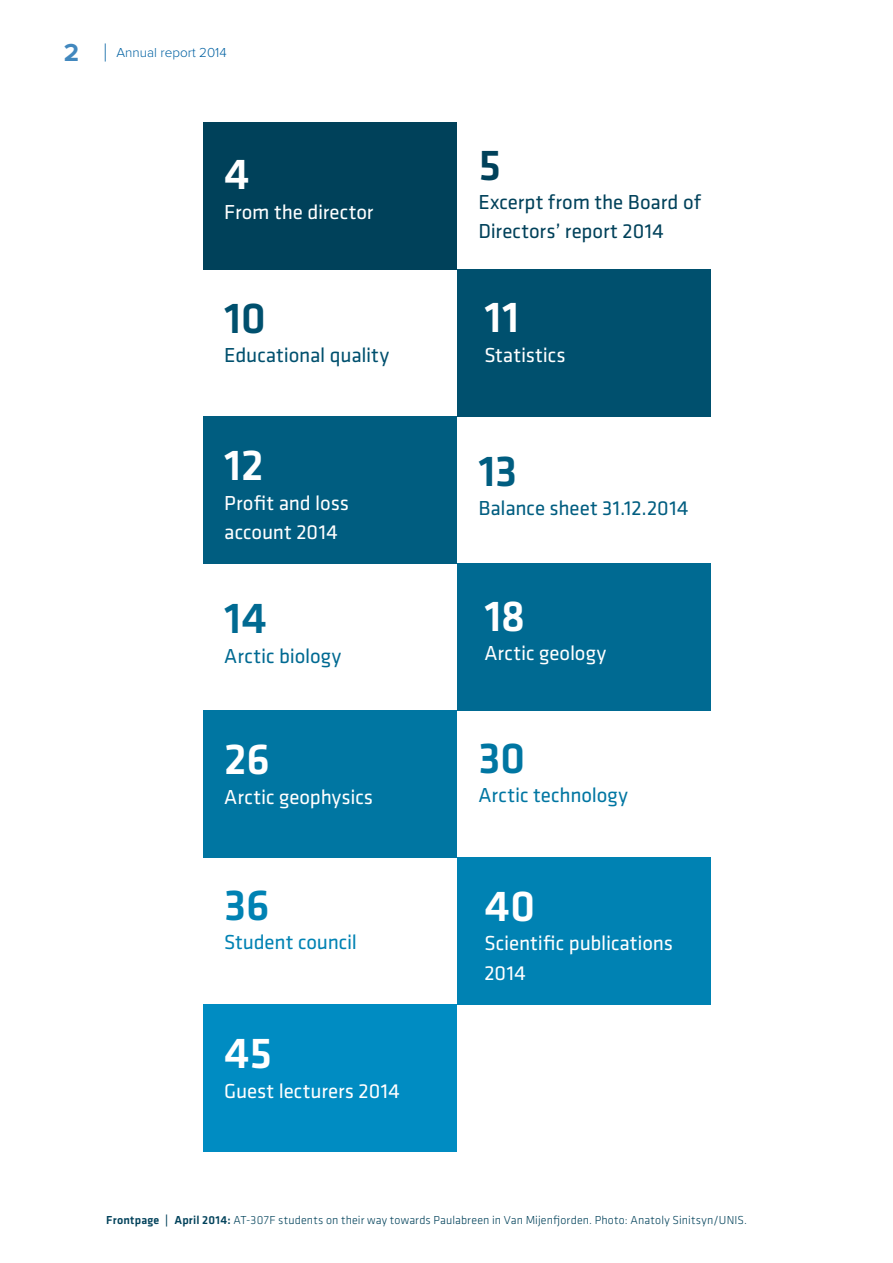
<style>
.page{position:relative;width:893px;height:1263px;background:#fff}
.page>*{position:absolute;margin:0;border:0;box-sizing:border-box;transform-origin:0 0}
.t1{font:500 45px "Klavika";letter-spacing:-.01em;color:#fff}
.t2{font:500 45px "Klavika";color:#005d80}
.t3{font:500 45px "Klavika";color:#0076a2}
.t4{font:500 45px "Klavika";color:#00506e}
.t5{font:500 45px "Klavika";color:#006a92}
.t6{font:500 45px "Klavika";color:#0082b3}
.t7{font:500 45px "Klavika";color:#00415a}
.t8{font:21px/29.5px "Klavika";letter-spacing:-.005em;color:#fff}
.t9{font:21px/28.5px "Klavika";color:#00415a}
.t10{font:21px "Klavika";color:#005d80}
.t11{font:21px "Klavika";letter-spacing:-.01em;color:#00506e}
.t12{font:21px "Klavika";letter-spacing:-.005em;color:#0076a2}
.t13{font:21px "Klavika";letter-spacing:-.01em;color:#0082b3}
.t14{font:21px "Klavika";letter-spacing:-.005em;color:#006a92}
.t15{font:300 13.5px "Proxima Nova";color:#0061a2}
.t16{font:300 12px "Klavika";letter-spacing:.015em;color:#00415a}
.s1{font-weight:700;font-size:25.5px;color:#4288be}
.s2{font-family:"Proxima Nova T";font-weight:100;font-size:25.5px}
.s3{font-weight:500}
</style>
<div class="page">
<div style="left:203px;top:123px;width:254px;height:147px;background:#00415a"></div>
<div style="left:457px;top:270px;width:254px;height:147px;background:#00506e"></div>
<div style="left:203px;top:416px;width:254px;height:147px;background:#005d80"></div>
<div style="left:457px;top:563px;width:254px;height:147px;background:#006a92"></div>
<div style="left:203px;top:710px;width:254px;height:147px;background:#0076a2"></div>
<div style="left:203px;top:1004px;width:254px;height:147px;background:#008cc2"></div>
<div style="left:457px;top:857px;width:254px;height:147px;background:#0082b3"></div>
<p class="t15" style="left:64px;top:45px;width:164px"><span class="s1">2</span> <span class="s2">|</span> Annual report 2014</p>
<h1 class="t1" style="left:224px;top:144px;width:27px">4</h1>
<p class="t8" style="left:224px;top:196px;width:151px">From the director</p>
<h1 class="t4" style="left:224px;top:287px;width:43px">10</h1>
<p class="t11" style="left:224px;top:342px;width:166px">Educational quality</p>
<h1 class="t1" style="left:224px;top:435px;width:41px">12</h1>
<p class="t8" style="left:224px;top:487px;width:126px">Profit and loss account 2014</p>
<h1 class="t5" style="left:224px;top:588px;width:44px">14</h1>
<p class="t14" style="left:224px;top:642px;width:118px">Arctic biology</p>
<h1 class="t1" style="left:224px;top:729px;width:47px">26</h1>
<p class="t8" style="left:224px;top:781px;width:150px">Arctic geophysics</p>
<h1 class="t6" style="left:224px;top:874px;width:47px">36</h1>
<p class="t13" style="left:224px;top:929px;width:134px">Student council</p>
<h1 class="t1" style="left:224px;top:1023px;width:49px">45</h1>
<p class="t8" style="left:224px;top:1075px;width:177px">Guest lecturers 2014</p>
<h1 class="t7" style="left:478px;top:134px;width:24px">5</h1>
<p class="t9" style="left:478px;top:187px;width:224px">Excerpt from the Board of<br>Directors’ report 2014</p>
<h1 class="t1" style="left:484px;top:287px;width:36px">11</h1>
<p class="t8" style="left:484px;top:339px;width:83px">Statistics</p>
<h1 class="t2" style="left:478px;top:440px;width:40px">13</h1>
<p class="t10" style="left:478px;top:495px;width:211px">Balance sheet 31.12.2014</p>
<h1 class="t1" style="left:484px;top:585px;width:43px">18</h1>
<p class="t8" style="left:484px;top:638px;width:123px">Arctic geology</p>
<h1 class="t3" style="left:478px;top:727px;width:49px">30</h1>
<p class="t12" style="left:478px;top:781px;width:151px">Arctic technology</p>
<h1 class="t1" style="left:484px;top:875px;width:52px">40</h1>
<p class="t8" style="left:484px;top:928px;width:190px">Scientific publications<br>2014</p>
<p class="t16" style="left:106px;top:1213px;width:642px"><span class="s3">Frontpage | April 2014:</span> AT-307F students on their way towards Paulabreen in Van Mijenfjorden. Photo: Anatoly Sinitsyn/UNIS.</p>
</div>
